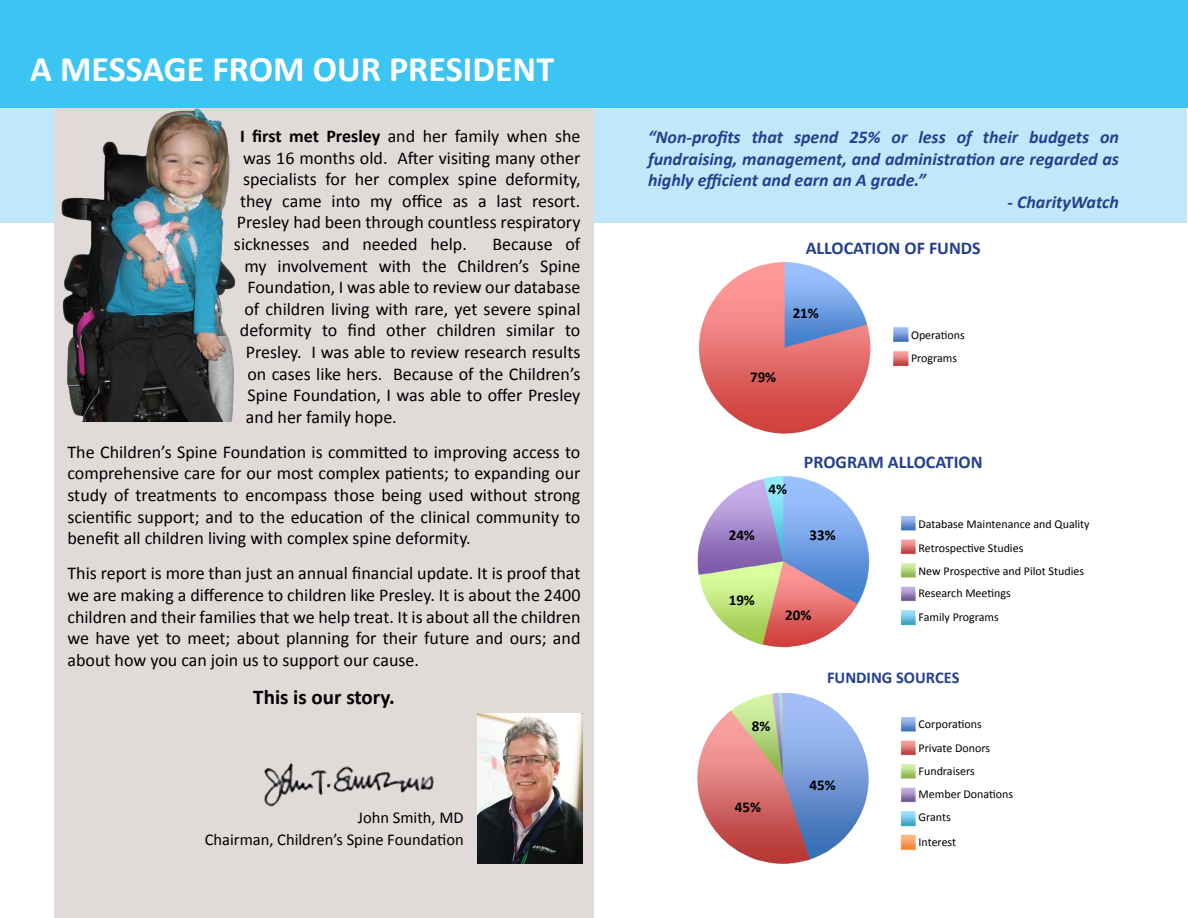
<style>
.page{position:relative;width:1188px;height:918px;background:#fff}
.page>*{position:absolute;margin:0;border:0;box-sizing:border-box;transform-origin:0 0}
.t1{font:700 36px "Calibri";color:#fff}
.t2{font:700 21px "Calibri";color:#000}
.t3{font:18px/21.6px "Calibri";color:#000;text-align:justify}
.t4{font:italic 700 18px/21.6px "Calibri";color:#25408f;text-align:justify}
.t5{font:700 18px "Calibri";color:#25408f}
.t6{font:16.5px/21.6px "Calibri";color:#000;text-align:right}
.t7{font:700 16.5px "Calibri";color:#25408f}
.t8{font:700 15px "Calibri";color:#000}
.t9{font:12px/23.1px "Calibri";color:#000}
.s1{font-weight:700}
</style>
<div class="page">
<div style="left:0;top:108px;width:1186px;height:114px;background:#c0e8fb"></div>
<div style="left:54px;top:108px;width:540px;height:810px;background:#e0dad8"></div>
<div style="left:0;top:0;width:1188px;height:108px;background:#3cc4f2"></div>
<img style="left:699px;top:262px;width:172px;height:172px">
<img style="left:697px;top:476px;width:173px;height:172px">
<img style="left:697px;top:693px;width:172px;height:171px">
<img style="left:900px;top:717px;width:16px;height:133px">
<img style="left:900px;top:516px;width:16px;height:110px">
<img style="left:893px;top:327px;width:16px;height:40px">
<img style="left:264px;top:763px;width:170px;height:44px">
<img style="left:61px;top:108px;width:175px;height:313px">
<img style="left:477px;top:713px;width:106px;height:150px">
<h1 class="t1" style="left:30px;top:46px;width:525px">A MESSAGE FROM OUR PRESIDENT</h1>
<p class="t3" style="left:240px;top:125px;width:342px"><span class="s1">I first met Presley</span> and her family when she</p>
<p class="t3" style="left:243px;top:147px;width:339px">was 16 months old. After visiting many other</p>
<p class="t3" style="left:243px;top:168px;width:339px">specialists for her complex spine deformity,</p>
<p class="t3" style="left:240px;top:190px;width:342px">they came into my office as a last resort.</p>
<p class="t3" style="left:237px;top:212px;width:345px">Presley had been through countless respiratory</p>
<p class="t3" style="left:234px;top:233px;width:234px">sicknesses and needed help.</p>
<p class="t3" style="left:492px;top:233px;width:90px">Because of</p>
<p class="t3" style="left:244px;top:255px;width:337px">my involvement with the Children’s Spine</p>
<p class="t3" style="left:247px;top:276px;width:334px">Foundation, I was able to review our database</p>
<p class="t3" style="left:244px;top:298px;width:337px">of children living with rare, yet severe spinal</p>
<p class="t3" style="left:240px;top:320px;width:342px">deformity to find other children similar to</p>
<p class="t3" style="left:246px;top:341px;width:336px">Presley. I was able to review research results</p>
<p class="t3" style="left:247px;top:363px;width:334px">on cases like hers. Because of the Children’s</p>
<p class="t3" style="left:247px;top:384px;width:335px">Spine Foundation, I was able to offer Presley</p>
<p class="t3" style="left:246px;top:406px;width:152px">and her family hope.</p>
<p class="t3" style="left:67px;top:441px;width:514px">The Children’s Spine Foundation is committed to improving access to comprehensive care for our most complex patients; to expanding our study of treatments to encompass those being used without strong scientific support; and to the education of the clinical community to benefit all children living with complex spine deformity.</p>
<p class="t3" style="left:67px;top:563px;width:515px">This report is more than just an annual financial update. It is proof that we are making a difference to children like Presley. It is about the 2400 children and their families that we help treat. It is about all the children we have yet to meet; about planning for their future and ours; and about how you can join us to support our cause.</p>
<p class="t2" style="left:253px;top:684px;width:143px">This is our story.</p>
<p class="t6" style="left:205px;top:807px;width:260px">John Smith, MD<br>Chairman, Children’s Spine Foundation</p>
<p class="t4" style="left:648px;top:126px;width:473px">“Non-profits that spend 25% or less of their budgets on fundraising, management, and administration are regarded as highly efficient and earn an A grade.”</p>
<p class="t4" style="left:1007px;top:191px;width:113px">- CharityWatch</p>
<p class="t5" style="left:806px;top:236px;width:177px">ALLOCATION OF FUNDS</p>
<p class="t8" style="left:793px;top:304px;width:28px">21%</p>
<p class="t8" style="left:750px;top:367px;width:28px">79%</p>
<p class="t9" style="left:911px;top:323px;width:55px">Operations<br>Programs</p>
<p class="t5" style="left:804px;top:451px;width:180px">PROGRAM ALLOCATION</p>
<p class="t8" style="left:768px;top:480px;width:20px">4%</p>
<p class="t8" style="left:729px;top:526px;width:28px">24%</p>
<p class="t8" style="left:809px;top:526px;width:28px">33%</p>
<p class="t8" style="left:729px;top:591px;width:28px">19%</p>
<p class="t8" style="left:785px;top:606px;width:28px">20%</p>
<p class="t9" style="left:919px;top:512px;width:173px;line-height:24.2px">Database Maintenance and Quality<br>Retrospective Studies</p>
<p class="t9" style="left:919px;top:559px;width:167px">New Prospective and Pilot Studies<br>Research Meetings<br>Family Programs</p>
<p class="t7" style="left:827px;top:667px;width:134px">FUNDING SOURCES</p>
<p class="t8" style="left:752px;top:716px;width:20px">8%</p>
<p class="t8" style="left:735px;top:797px;width:28px">45%</p>
<p class="t8" style="left:809px;top:776px;width:28px">45%</p>
<p class="t9" style="left:919px;top:712px;width:73px;line-height:24.2px">Corporations<br>Private Donors</p>
<p class="t9" style="left:919px;top:759px;width:96px">Fundraisers<br>Member Donations<br>Grants</p>
<p class="t9" style="left:919px;top:831px;width:39px">Interest</p>
</div>
